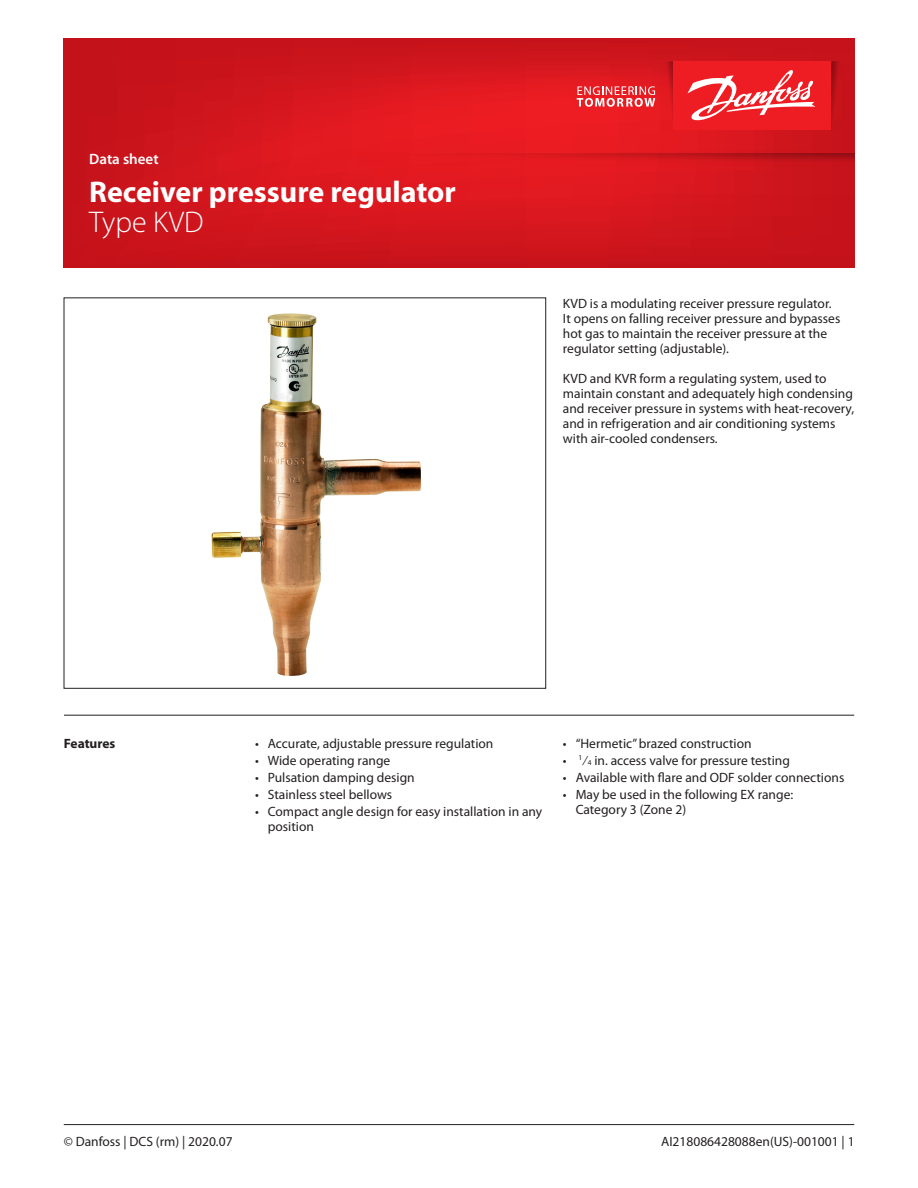
<style>
.page{position:relative;width:918px;height:1188px;background:#fff}
.page>*{position:absolute;margin:0;border:0;box-sizing:border-box;transform-origin:0 0}
.t1{font:700 30px "Myriad Pro";color:#fff}
.t2{font:300 30px "Myriad Pro";color:#fff}
.t3{font:600 15px "Myriad Pro";color:#fff}
.Normtext{font:13.5px/15px "Myriad Pro";color:#231f20}
.Normtext__bold{font:700 13.5px "Myriad Pro";color:#231f20}
.s1{font-size:7.35px}
</style>
<div class="page">
<svg style="left:64px;top:38px;width:790px;height:230px;background:#d3151d"></svg>
<svg style="left:831px;top:61px;width:13px;height:69px"></svg>
<svg style="left:661px;top:61px;width:12px;height:69px"></svg>
<div style="left:673px;top:61px;width:158px;height:69px;background:#ee1d23"></div>
<svg style="left:577px;top:86px;width:78px;height:21px;background:#f0696d"></svg>
<svg style="left:687px;top:70px;width:129px;height:51px"></svg>
<svg style="left:357px;top:153px;width:497px;height:13px;background:#d4171d"></svg>
<hr style="left:64px;top:715px;width:790px;height:1px;background:#231f20">
<img style="left:212px;top:313px;width:209px;height:363px">
<hr style="left:64px;top:1124px;width:790px;height:1px;background:#231f20">
<p class="t3" style="left:89px;top:151px;width:71px">Data sheet</p>
<h1 class="t1" style="left:89px;top:175px;width:368px">Receiver pressure regulator</h1>
<h1 class="t2" style="left:89px;top:206px;width:116px">Type KVD</h1>
<p class="Normtext" style="left:563px;top:296px;width:270px">KVD is a modulating receiver pressure regulator.</p>
<p class="Normtext" style="left:563px;top:311px;width:279px">It opens on falling receiver pressure and bypasses hot gas to maintain the receiver pressure at the regulator setting (adjustable).</p>
<p class="Normtext" style="left:563px;top:371px;width:293px">KVD and KVR form a regulating system, used to maintain constant and adequately high condensing and receiver pressure in systems with heat-recovery, and in refrigeration and air conditioning systems with air-cooled condensers.</p>
<p class="Normtext__bold" style="left:64px;top:736px;width:53px">Features</p>
<p class="Normtext" style="left:255px;top:736px;width:240px">• Accurate, adjustable pressure regulation</p>
<p class="Normtext" style="left:255px;top:753px;width:137px">• Wide operating range</p>
<p class="Normtext" style="left:255px;top:770px;width:161px">• Pulsation damping design</p>
<p class="Normtext" style="left:255px;top:787px;width:139px">• Stainless steel bellows</p>
<p class="Normtext" style="left:268px;top:804px;width:276px;text-indent:-13px">• Compact angle design for easy installation in any position</p>
<p class="Normtext" style="left:563px;top:736px;width:190px">• “Hermetic” brazed construction</p>
<p class="Normtext" style="left:563px;top:753px;width:229px">• <sup>1</sup>⁄<span class="s1">4</span> in. access valve for pressure testing</p>
<p class="Normtext" style="left:563px;top:770px;width:283px">• Available with flare and ODF solder connections</p>
<p class="Normtext" style="left:576px;top:787px;width:219px;text-indent:-13px">• May be used in the following EX range:<br>Category 3 (Zone 2)</p>
<p class="Normtext" style="left:64px;top:1134px;width:170px">© Danfoss | DCS (rm) | 2020.07</p>
<p class="Normtext" style="left:661px;top:1134px;width:195px">AI218086428088en(US)-001001 | 1</p>
</div>
